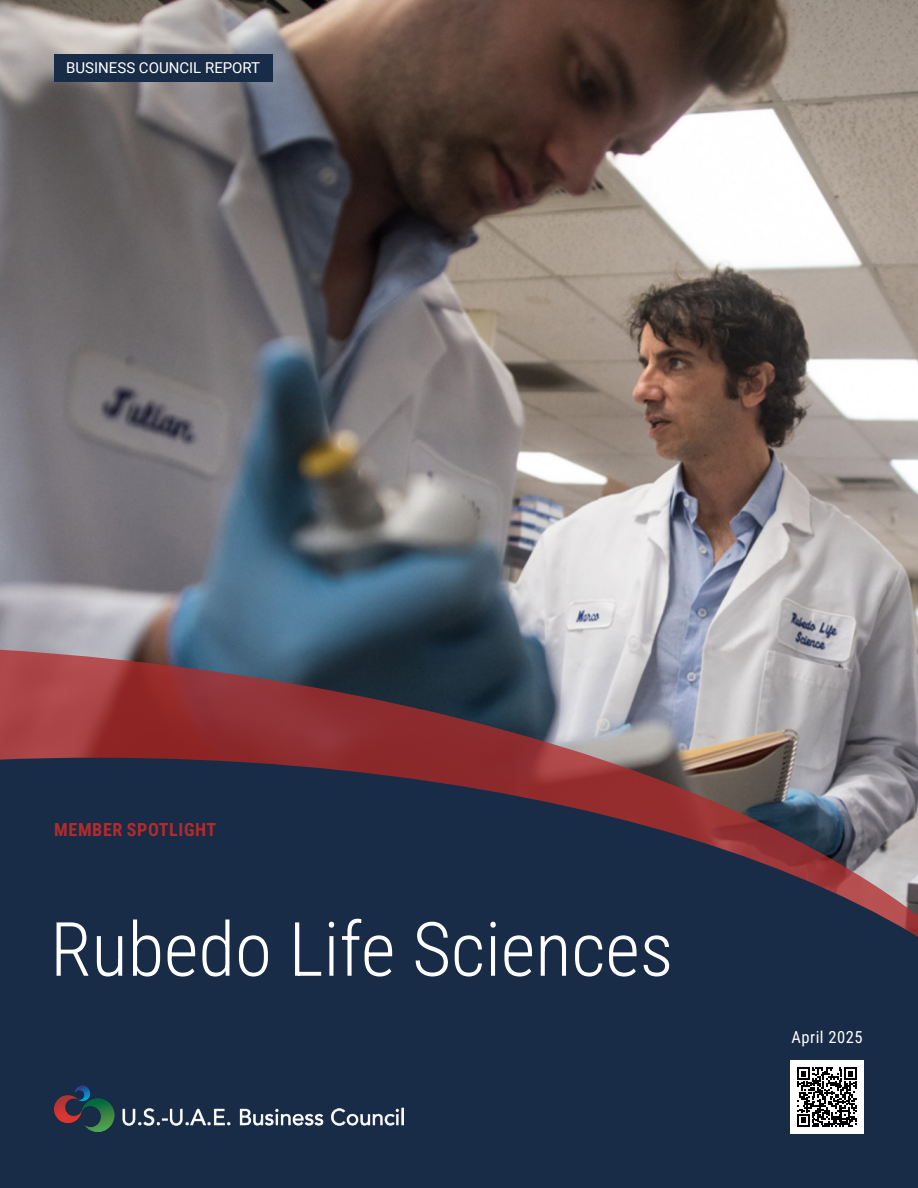
<style>
.page{position:relative;width:918px;height:1188px;background:#fff}
.page>*{position:absolute;margin:0;border:0;box-sizing:border-box;transform-origin:0 0}
.t1{font:300 75px "Roboto Condensed";color:#fff}
.t2{font:700 18px "Roboto Condensed";letter-spacing:.035em;color:#b32b2b}
.t3{font:16.5px "Roboto Condensed";letter-spacing:.03em;color:#fff}
.t4{font:15px "Roboto";color:#fff}
</style>
<div class="page">
<img style="left:0;top:0;width:918px;height:643px">
<svg style="left:0;top:643px;width:918px;height:115px;background:#87646a"></svg>
<svg style="left:0;top:758px;width:918px;height:430px;background:#243048"></svg>
<div style="left:54px;top:54px;width:218px;height:28px;background:#182c47"></div>
<img style="left:54px;top:1085px;width:350px;height:47px">
<div style="left:790px;top:1060px;width:74px;height:74px;background:#fff"></div>
<svg style="left:797px;top:1067px;width:60px;height:60px"></svg>
<p class="t4" style="left:66px;top:57px;width:196px">BUSINESS COUNCIL REPORT</p>
<p class="t2" style="left:54px;top:817px;width:164px">MEMBER SPOTLIGHT</p>
<p class="t1" style="left:50px;top:897px;width:625px">Rubedo Life Sciences</p>
<p class="t3" style="left:792px;top:1025px;width:73px">April 2025</p>
</div>
